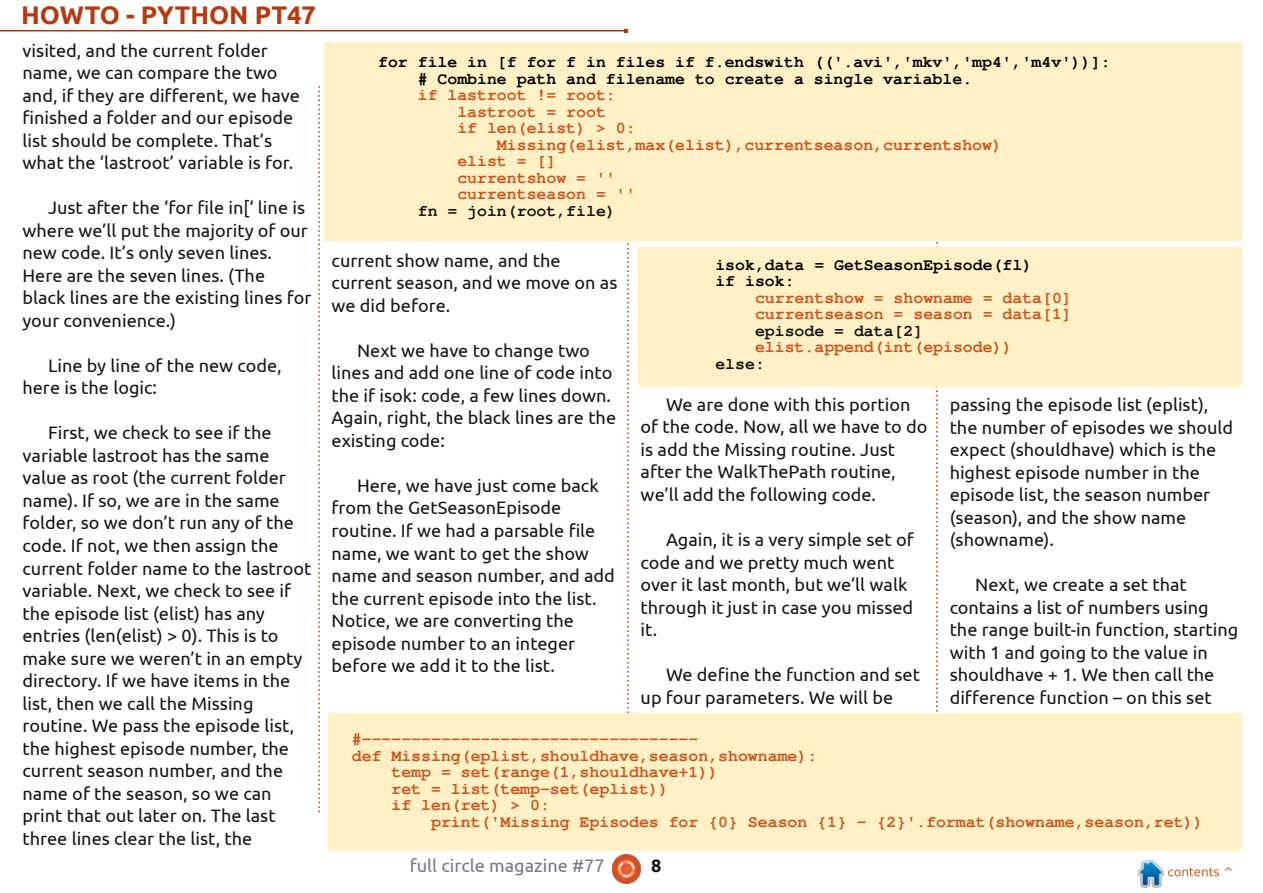
<style>
.page{position:relative;width:1263px;height:893px;background:#fff}
.page>*{position:absolute;margin:0;border:0;box-sizing:border-box;transform-origin:0 0}
.t1{font:700 25.5px "Ubuntu";color:#b5390f}
.t2{font:18px/22.5px "Ubuntu";color:#161412}
.t3{font:18px "Ubuntu";color:#777980}
.t4{font:700 18px "Ubuntu";color:#161412}
.t5{font:700 16.5px/16.5px "Free Mono";color:#cd551d}
.t6{font:700 16.5px/16.5px "Free Mono";color:#000}
.t7{font:700 16.5px "Free Mono";color:#161412}
</style>
<div class="page">
<svg style="left:318px;top:86px;width:2px;height:726px"></svg>
<svg style="left:627px;top:243px;width:2px;height:470px"></svg>
<svg style="left:936px;top:242px;width:2px;height:470px"></svg>
<hr style="left:0;top:30px;width:625px;height:1px;background:#b5390f">
<img style="left:612px;top:855px;width:29px;height:28px">
<img style="left:1138px;top:860px;width:26px;height:27px">
<div style="left:324px;top:43px;width:918px;height:198px;background:#fff0c5"></div>
<div style="left:638px;top:248px;width:604px;height:139px;background:#fff0c5"></div>
<div style="left:328px;top:713px;width:914px;height:137px;background:#fff0c5"></div>
<h1 class="t1" style="left:21px;top:4px;width:296px">HOWTO - PYTHON PT47</h1>
<p class="t2" style="left:22px;top:40px;width:279px">visited, and the current folder name, we can compare the two and, if they are different, we have finished a folder and our episode list should be complete. That’s what the ‘lastroot’ variable is for.</p>
<p class="t2" style="left:22px;top:198px;width:291px;text-indent:26px">Just after the ‘for file in[‘ line is where we’ll put the majority of our new code. It’s only seven lines.<br>Here are the seven lines. (The black lines are the existing lines for your convenience.)</p>
<p class="t2" style="left:22px;top:355px;width:261px;text-indent:26px">Line by line of the new code, here is the logic:</p>
<p class="t2" style="left:22px;top:423px;width:291px;text-indent:26px">First, we check to see if the variable lastroot has the same value as root (the current folder name). If so, we are in the same folder, so we don’t run any of the code. If not, we then assign the current folder name to the lastroot variable. Next, we check to see if the episode list (elist) has any entries (len(elist) &gt; 0). This is to make sure we weren’t in an empty directory. If we have items in the list, then we call the Missing routine. We pass the episode list, the highest episode number, the current season number, and the name of the season, so we can print that out later on. The last three lines clear the list, the</p>
<p class="t6" style="left:418px;top:55px;width:694px;text-indent:-40px">for file in [f for f in files if f.endswith (('.avi','mkv','mp4','m4v'))]: # Combine path and filename to create a single variable.</p>
<p class="t5" style="left:418px;top:88px;width:199px">if lastroot != root:</p>
<p class="t5" style="left:457px;top:104px;width:150px">lastroot = root</p>
<p class="t5" style="left:457px;top:121px;width:180px">if len(elist) &gt; 0:</p>
<p class="t5" style="left:497px;top:137px;width:506px">Missing(elist,max(elist),currentseason,currentshow)</p>
<p class="t5" style="left:457px;top:154px;width:100px">elist = []</p>
<p class="t5" style="left:457px;top:170px;width:160px">currentshow = ''</p>
<p class="t5" style="left:457px;top:187px;width:180px">currentseason = ''</p>
<p class="t7" style="left:418px;top:204px;width:199px">fn = join(root,file)</p>
<p class="t2" style="left:332px;top:250px;width:287px">current show name, and the current season, and we move on as we did before.</p>
<p class="t2" style="left:332px;top:340px;width:286px;text-indent:26px">Next we have to change two lines and add one line of code into the if isok: code, a few lines down.<br>Again, right, the black lines are the existing code:</p>
<p class="t2" style="left:332px;top:475px;width:285px;text-indent:26px">Here, we have just come back from the GetSeasonEpisode routine. If we had a parsable file name, we want to get the show name and season number, and add the current episode into the list.<br>Notice, we are converting the episode number to an integer before we add it to the list.</p>
<p class="t6" style="left:715px;top:258px;width:318px">isok,data = GetSeasonEpisode(fl) if isok:</p>
<p class="t5" style="left:755px;top:291px;width:318px">currentshow = showname = data[0] currentseason = season = data[1]</p>
<p class="t7" style="left:755px;top:325px;width:170px">episode = data[2]</p>
<p class="t5" style="left:755px;top:340px;width:259px">elist.append(int(episode))</p>
<p class="t7" style="left:715px;top:358px;width:51px">else:</p>
<p class="t2" style="left:641px;top:394px;width:288px;text-indent:26px">We are done with this portion of the code. Now, all we have to do is add the Missing routine. Just after the WalkThePath routine, we’ll add the following code.</p>
<p class="t2" style="left:641px;top:529px;width:275px;text-indent:26px">Again, it is a very simple set of code and we pretty much went over it last month, but we’ll walk through it just in case you missed it.</p>
<p class="t2" style="left:641px;top:664px;width:281px;text-indent:26px">We define the function and set up four parameters. We will be</p>
<p class="t2" style="left:950px;top:394px;width:285px">passing the episode list (eplist), the number of episodes we should expect (shouldhave) which is the highest episode number in the episode list, the season number (season), and the show name (showname).</p>
<p class="t2" style="left:950px;top:574px;width:290px;text-indent:26px">Next, we create a set that contains a list of numbers using the range built-in function, starting with 1 and going to the value in shouldhave + 1. We then call the difference function – on this set</p>
<p class="t5" style="left:352px;top:732px;width:348px">#----------------------------------</p>
<p class="t5" style="left:352px;top:749px;width:467px">def Missing(eplist,shouldhave,season,showname):</p>
<p class="t5" style="left:391px;top:765px;width:328px">temp = set(range(1,shouldhave+1))</p>
<p class="t5" style="left:391px;top:782px;width:279px">ret = list(temp-set(eplist))</p>
<p class="t5" style="left:391px;top:798px;width:160px">if len(ret) &gt; 0:</p>
<p class="t5" style="left:431px;top:815px;width:774px">print('Missing Episodes for {0} Season {1} - {2}'.format(showname,season,ret))</p>
<p class="t3" style="left:410px;top:857px;width:196px">full circle magazine #77</p>
<p class="t4" style="left:651px;top:858px;width:12px">8</p>
</div>
